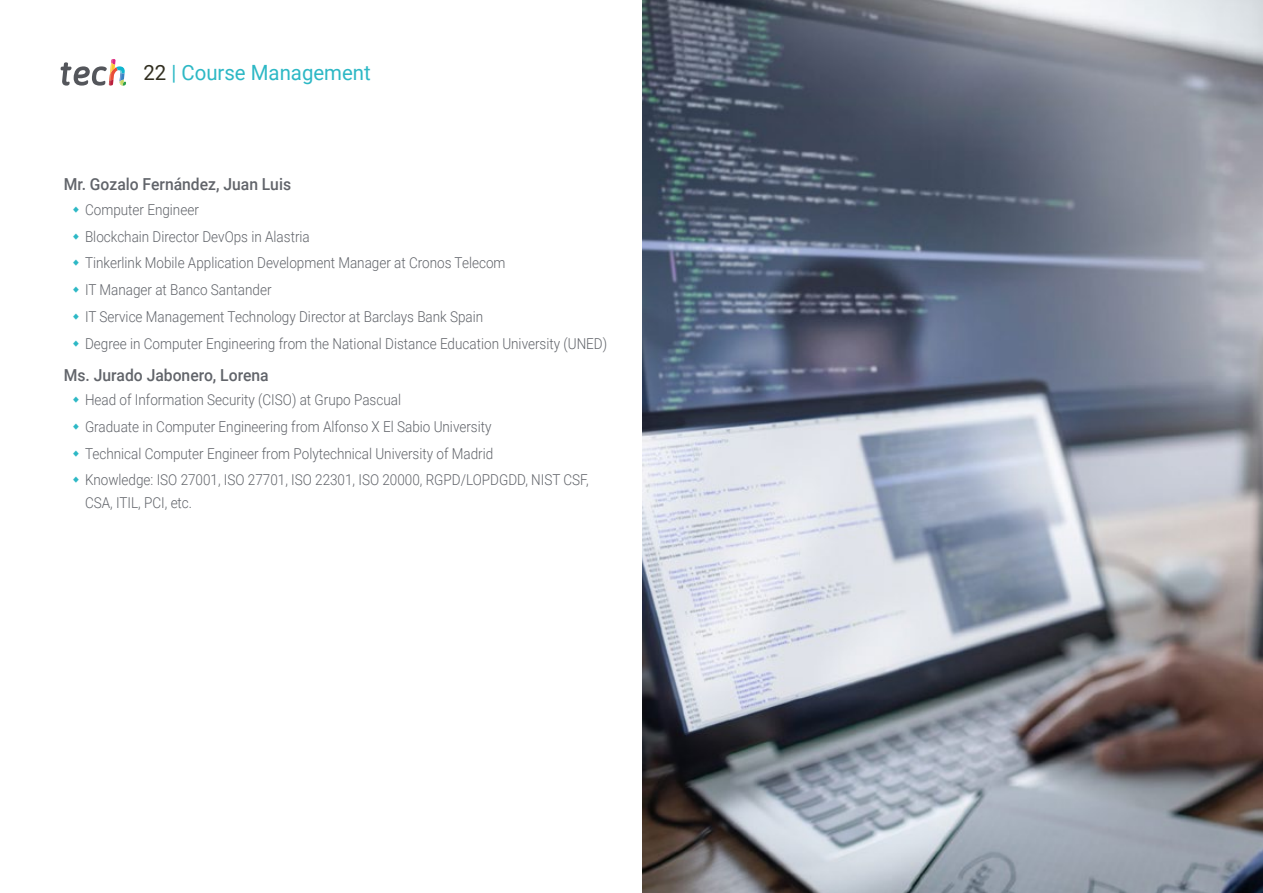
<style>
.page{position:relative;width:1263px;height:893px;background:#fff}
.page>*{position:absolute;margin:0;border:0;box-sizing:border-box;transform-origin:0 0}
.t1{font:21px "Roboto";color:#2db8c5}
.t2{font:500 16.5px "Roboto";color:#61646a;scale:.95 1}
.t3{font:300 15px/26.7px "Roboto";color:#61646a;scale:.9 1}
.s1{color:#312e20}
</style>
<div class="page">
<svg style="left:61px;top:59px;width:65px;height:27px"></svg>
<img style="left:642px;top:0;width:621px;height:893px">
<h1 class="t1" style="left:144px;top:57px;width:229px"><span class="s1">22</span> | Course Management</h1>
<p class="t2" style="left:64px;top:173px;width:241px">Mr. Gozalo Fernández, Juan Luis</p>
<p class="t3" style="left:85px;top:196px;width:582px">Computer Engineer<br>Blockchain Director DevOps in Alastria<br>Tinkerlink Mobile Application Development Manager at Cronos Telecom<br>IT Manager at Banco Santander<br>IT Service Management Technology Director at Barclays Bank Spain<br>Degree in Computer Engineering from the National Distance Education University (UNED)</p>
<p class="t2" style="left:64px;top:363px;width:217px">Ms. Jurado Jabonero, Lorena</p>
<p class="t3" style="left:85px;top:386px;width:561px">Head of Information Security (CISO) at Grupo Pascual<br>Graduate in Computer Engineering from Alfonso X El Sabio University<br>Technical Computer Engineer from Polytechnical University of Madrid<br>Knowledge: ISO 27001, ISO 27701, ISO 22301, ISO 20000, RGPD/LOPDGDD, NIST CSF,</p>
<p class="t3" style="left:85px;top:489px;width:121px">CSA, ITIL, PCI, etc.</p>
</div>
